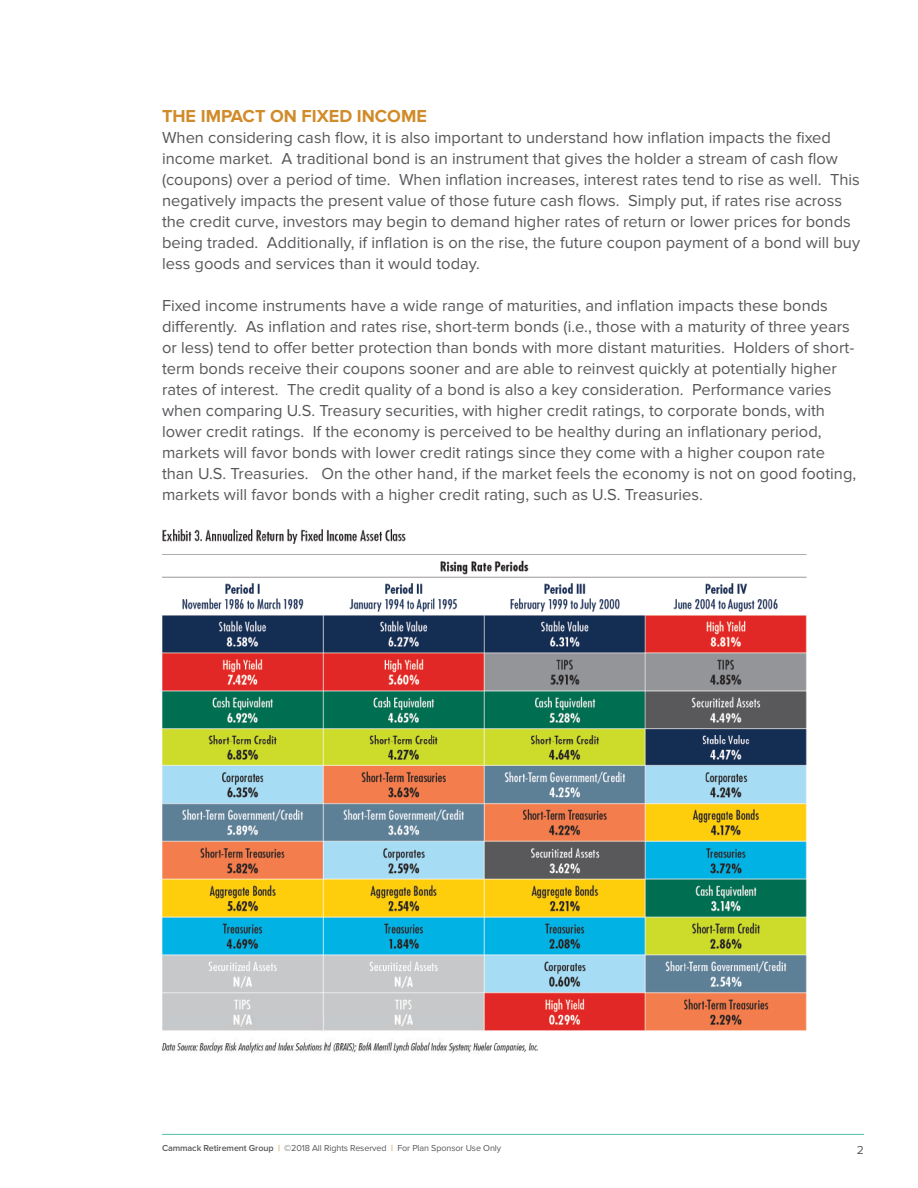
<style>
.page{position:relative;width:918px;height:1188px;background:#fff}
.page>*{position:absolute;margin:0;border:0;box-sizing:border-box;transform-origin:0 0}
.t1{font:700 18px "Proxima Nova";color:#d18b29}
.t2{font:16.5px/21px "Proxima Nova";color:#57585a}
.t3{font:12px "Proxima Nova";color:#57585a}
.t4{font:9px "Proxima Nova";letter-spacing:-.01em;color:#57585a}
.s1{font-weight:600}
.s2{color:#d18b29}
</style>
<div class="page">
<hr style="left:162px;top:1134px;width:702px;height:1px;background:#4cc0af">
<img style="left:162px;top:529px;width:645px;height:525px">
<p class="t1" style="left:162px;top:106px;width:266px">THE IMPACT ON FIXED INCOME</p>
<p class="t2" style="left:162px;top:127px;width:700px">When considering cash flow, it is also important to understand how inflation impacts the fixed income market. A traditional bond is an instrument that gives the holder a stream of cash flow (coupons) over a period of time. When inflation increases, interest rates tend to rise as well. This negatively impacts the present value of those future cash flows. Simply put, if rates rise across the credit curve, investors may begin to demand higher rates of return or lower prices for bonds being traded. Additionally, if inflation is on the rise, the future coupon payment of a bond will buy less goods and services than it would today.</p>
<p class="t2" style="left:162px;top:295px;width:696px">Fixed income instruments have a wide range of maturities, and inflation impacts these bonds differently. As inflation and rates rise, short-term bonds (i.e., those with a maturity of three years or less) tend to offer better protection than bonds with more distant maturities. Holders of short&shy;term bonds receive their coupons sooner and are able to reinvest quickly at potentially higher rates of interest. The credit quality of a bond is also a key consideration. Performance varies when comparing U.S. Treasury securities, with higher credit ratings, to corporate bonds, with lower credit ratings. If the economy is perceived to be healthy during an inflationary period, markets will favor bonds with lower credit ratings since they come with a higher coupon rate than U.S. Treasuries. On the other hand, if the market feels the economy is not on good footing, markets will favor bonds with a higher credit rating, such as U.S. Treasuries.</p>
<p class="t4" style="left:162px;top:1143px;width:341px"><span class="s1">Cammack Retirement Group</span> <span class="s2">|</span> ©2018 All Rights Reserved <span class="s2">|</span> For Plan Sponsor Use Only</p>
<p class="t3" style="left:857px;top:1143px;width:9px">2</p>
</div>
